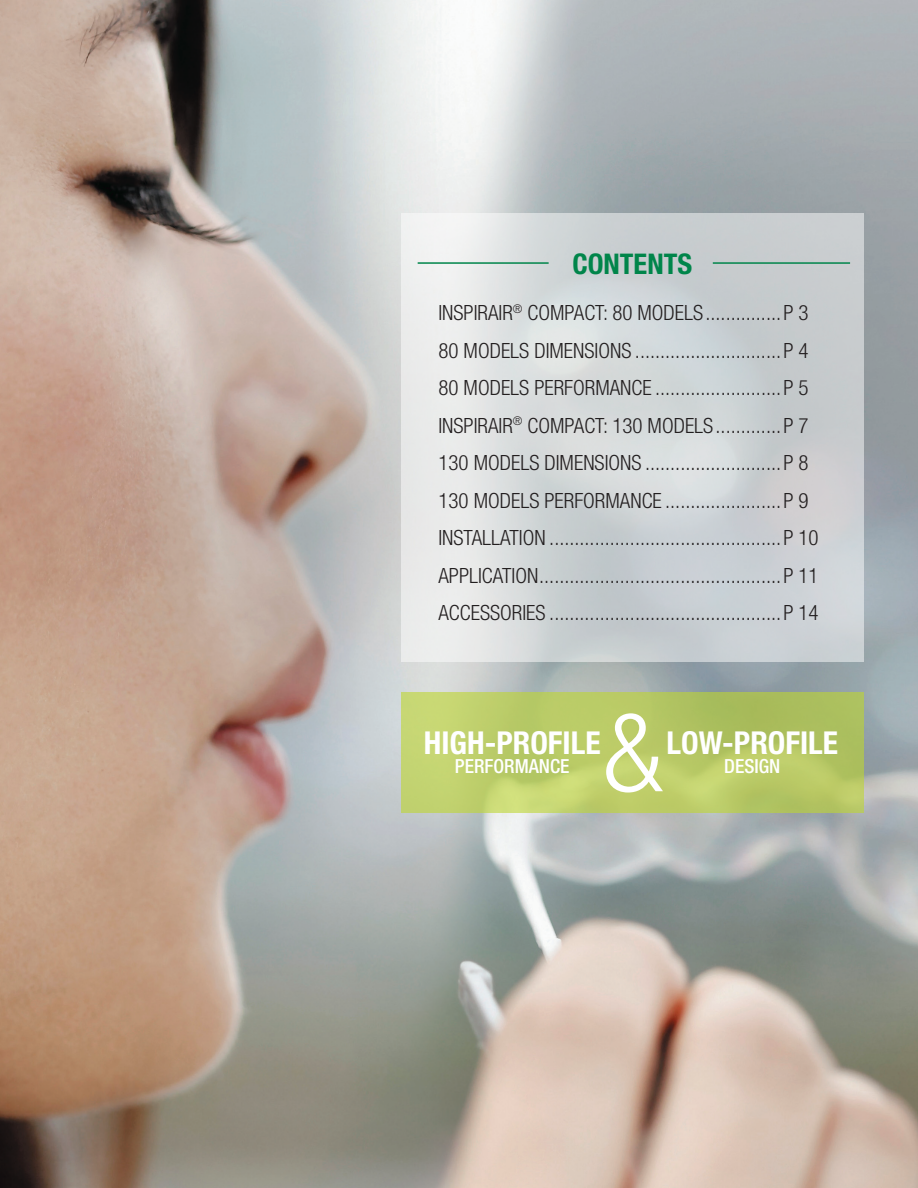
<style>
.page{position:relative;width:918px;height:1188px;background:#fff}
.page>*{position:absolute;margin:0;border:0;box-sizing:border-box;transform-origin:0 0}
.t1{font:300 condensed 109.05px "Helvetica Neue LT Std";color:#fff}
.t2{font:700 condensed 31.65px "Helvetica Neue LT Std";color:#fff}
.t3{font:700 condensed 28.5px "Helvetica Neue LT Std";color:#00854a}
.No_Spacing{font:300 condensed 21px "Helvetica Neue LT Std";color:#231f20}
.t4{font:500 condensed 19.5px "Helvetica Neue LT Std";color:#fff}
</style>
<div class="page">
<img style="left:0;top:0;width:917px;height:1188px">
<svg style="left:401px;top:692px;width:463px;height:120px;background:#b9ca68"></svg>
<svg style="left:401px;top:213px;width:463px;height:449px;background:#d3d7d9"></svg>
<hr style="left:418px;top:262px;width:131px;height:2px;background:#00854a">
<hr style="left:713px;top:262px;width:137px;height:2px;background:#00854a">
<p class="t3" style="left:572px;top:247px;width:121px">CONTENTS</p>
<p class="No_Spacing" style="left:438px;top:301px;width:372px">INSPIRAIR<sup>®</sup> COMPACT: 80 MODELS...............P 3</p>
<p class="No_Spacing" style="left:438px;top:338px;width:372px">80 MODELS DIMENSIONS .............................P 4</p>
<p class="No_Spacing" style="left:438px;top:376px;width:372px">80 MODELS PERFORMANCE .........................P 5</p>
<p class="No_Spacing" style="left:438px;top:413px;width:372px">INSPIRAIR<sup>®</sup> COMPACT: 130 MODELS.............P 7</p>
<p class="No_Spacing" style="left:438px;top:451px;width:372px">130 MODELS DIMENSIONS ...........................P 8</p>
<p class="No_Spacing" style="left:438px;top:488px;width:372px">130 MODELS PERFORMANCE .......................P 9</p>
<p class="No_Spacing" style="left:438px;top:526px;width:382px">INSTALLATION ..............................................P 10</p>
<p class="No_Spacing" style="left:438px;top:563px;width:382px">APPLICATION................................................P 11</p>
<p class="No_Spacing" style="left:438px;top:601px;width:382px">ACCESSORIES ..............................................P 14</p>
<p class="t1" style="left:604px;top:690px;width:60px">&amp;</p>
<p class="t2" style="left:424px;top:724px;width:178px">HIGH-PROFILE</p>
<p class="t4" style="left:455px;top:755px;width:116px">PERFORMANCE</p>
<p class="t2" style="left:667px;top:724px;width:173px">LOW-PROFILE</p>
<p class="t4" style="left:724px;top:755px;width:58px">DESIGN</p>
</div>
